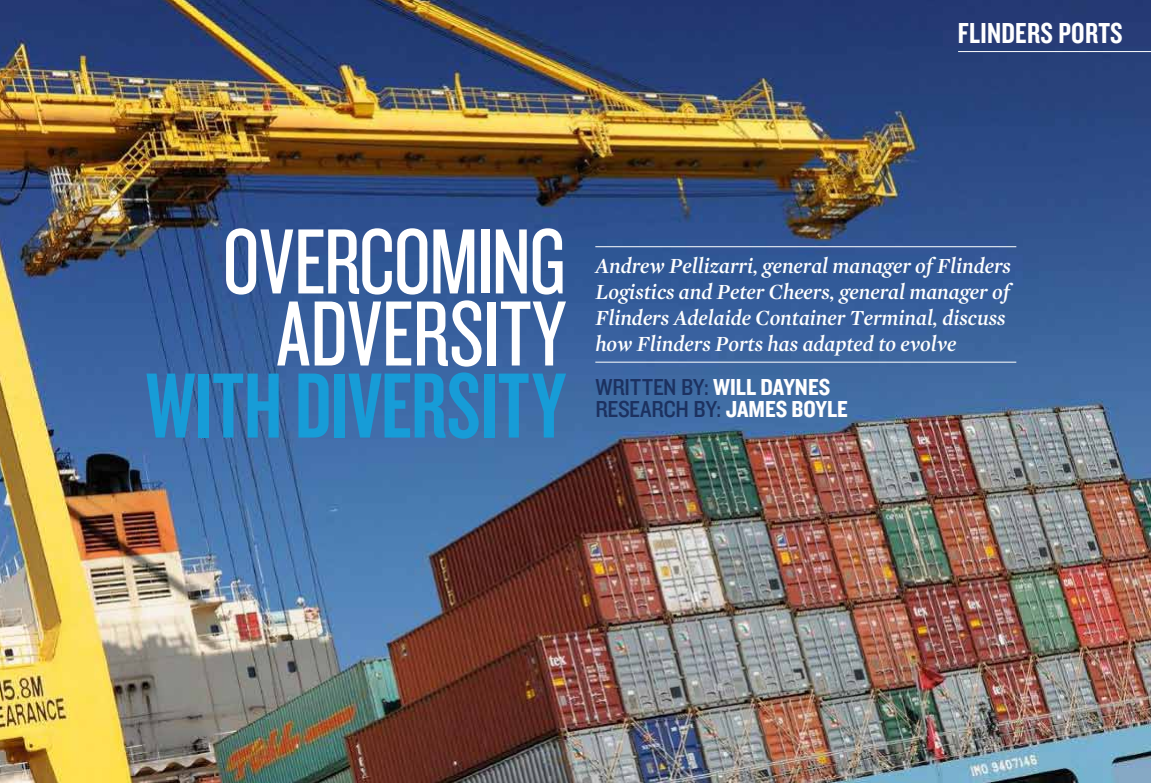
<style>
.page{position:relative;width:1151px;height:783px;background:#fff}
.page>*{position:absolute;margin:0;border:0;box-sizing:border-box;transform-origin:0 0}
.t1{font:96px/72px "Knockout HTF28 Junior Featherwt";letter-spacing:-.01em;color:#fff;text-align:center}
.t2{font:96px "Knockout HTF48 Featherweight";color:#179cd7}
.t3{font:30px "Knockout HTF49 Liteweight";letter-spacing:.01em;color:#fff}
.t4{font:24px/22px "Knockout HTF30 Junior Welterwt";letter-spacing:-.01em;color:#1c3160}
.t5{font:italic 600 22px/26px "Mercury Display";color:#fff}
.s1{font-family:"Knockout HTF50 Welterweight";color:#fff}
</style>
<div class="page">
<img style="left:0;top:0;width:1151px;height:782px">
<hr style="left:595px;top:246px;width:421px;height:1px;background:#fff">
<hr style="left:595px;top:362px;width:421px;height:1px;background:#fff">
<hr style="left:958px;top:51px;width:193px;height:1px;background:#fff">
<h2 class="t3" style="left:958px;top:17px;width:166px">FLINDERS PORTS</h2>
<h1 class="t1" style="left:222px;top:227px;width:345px">OVERCOMING<br>ADVERSITY</h1>
<h1 class="t2" style="left:146px;top:357px;width:421px">WITH DIVERSITY</h1>
<p class="t5" style="left:595px;top:252px;width:417px">Andrew Pellizarri, general manager of Flinders Logistics and Peter Cheers, general manager of Flinders Adelaide Container Terminal, discuss how Flinders Ports has adapted to evolve</p>
<p class="t4" style="left:595px;top:377px;width:254px">WRITTEN BY: <span class="s1">WILL DAYNES<br></span>RESEARCH BY: <span class="s1">JAMES BOYLE</span></p>
</div>
